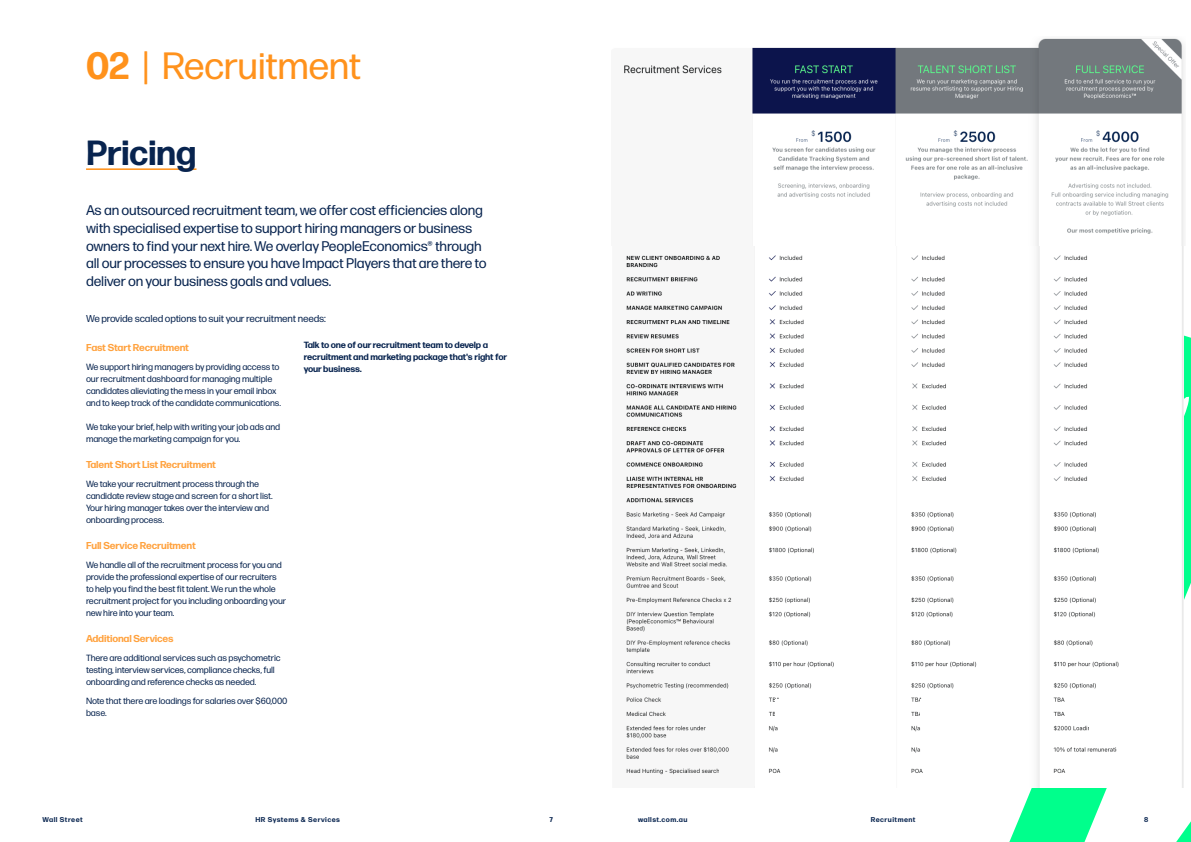
<style>
.page{position:relative;width:1191px;height:842px;background:#fff}
.page>*{position:absolute;margin:0;border:0;box-sizing:border-box;transform-origin:0 0}
._01_SmallHeadline{font:38px "Forma DJR Micro";letter-spacing:-.015em;color:#ff921c}
._01_SmallHeadline-2{font:700 34.9px "Forma DJR Micro";letter-spacing:-.015em;color:#08244f}
._02_IntroPara{font:14px/17.8px "Forma DJR Micro";letter-spacing:-.015em;color:#08244f}
._03_SubHead{font:700 10px "Forma DJR Micro";letter-spacing:-.015em;color:#ffa23e}
._02_IntroPara-2{font:10px "Forma DJR Micro";letter-spacing:-.015em;color:#08244f}
._04_BodyCopy{font:9px/12px "Forma DJR Micro";letter-spacing:-.015em;color:#08244f}
._04_BodyCopy-2{font:700 9px/12px "Forma DJR Micro";letter-spacing:-.015em;color:#08244f}
._01_SmallHeadline-3{font:700 7px "Forma DJR Micro";letter-spacing:.065em;color:#08244f}
.s1{font-weight:700}
</style>
<div class="page">
<svg style="left:1009px;top:331px;width:182px;height:511px"></svg>
<img style="left:626px;top:245px;width:557px;height:542px">
<img style="left:624px;top:38px;width:560px;height:207px">
<hr style="left:86px;top:168px;width:110px;height:2px;background:#ff921c">
<div style="left:733px;top:500px;width:22px;height:286px;background:#f7f7f7"></div>
<div style="left:717px;top:184px;width:22px;height:21px;background:#f7f7f7"></div>
<div style="left:1089px;top:715px;width:22px;height:22px;background:#fff"></div>
<div style="left:924px;top:760px;width:18px;height:18px;background:#fff"></div>
<div style="left:800px;top:761px;width:17px;height:18px;background:#fff"></div>
<div style="left:711px;top:700px;width:22px;height:22px;background:#f7f7f7"></div>
<div style="left:920px;top:700px;width:22px;height:22px;background:#fff"></div>
<div style="left:775px;top:700px;width:22px;height:22px;background:#fff"></div>
<div style="left:1117px;top:735px;width:22px;height:22px;background:#fff"></div>
<div style="left:1066px;top:758px;width:22px;height:22px;background:#fff"></div>
<div style="left:782px;top:758px;width:22px;height:22px;background:#fff"></div>
<div style="left:724px;top:759px;width:22px;height:16px;background:#f7f7f7"></div>
<div style="left:725px;top:252px;width:22px;height:16px;background:#f7f7f7"></div>
<div style="left:703px;top:459px;width:22px;height:16px;background:#f7f7f7"></div>
<div style="left:731px;top:678px;width:21px;height:16px;background:#f7f7f7"></div>
<div style="left:725px;top:503px;width:22px;height:16px;background:#f7f7f7"></div>
<div style="left:719px;top:761px;width:22px;height:16px;background:#f7f7f7"></div>
<p class="_01_SmallHeadline" style="left:86px;top:42px;width:277px"><span class="s1">02</span> | Recruitment</p>
<p class="_01_SmallHeadline-2" style="left:86px;top:130px;width:112px">Pricing</p>
<p class="_02_IntroPara" style="left:86px;top:201px;width:402px">As an outsourced recruitment team, we offer cost efficiencies along with specialised expertise to support hiring managers or business owners to find your next hire. We overlay PeopleEconomics® through all our processes to ensure you have Impact Players that are there to deliver on your business goals and values.</p>
<p class="_02_IntroPara-2" style="left:86px;top:312px;width:241px">We provide scaled options to suit your recruitment needs:</p>
<p class="_03_SubHead" style="left:86px;top:341px;width:104px">Fast Start Recruitment</p>
<p class="_04_BodyCopy" style="left:86px;top:360px;width:196px">We support hiring managers by providing access to our recruitment dashboard for managing multiple candidates alieviating the mess in your email inbox and to keep track of the candidate communications.</p>
<p class="_04_BodyCopy" style="left:86px;top:420px;width:196px">We take your brief, help with writing your job ads and manage the marketing campaign for you.</p>
<p class="_03_SubHead" style="left:86px;top:458px;width:131px">Talent Short List Recruitment</p>
<p class="_04_BodyCopy" style="left:86px;top:478px;width:188px">We take your recruitment process through the candidate review stage and screen for a short list.<br>Your hiring manager takes over the interview and onboarding process.</p>
<p class="_03_SubHead" style="left:86px;top:539px;width:111px">Full Service Recruitment</p>
<p class="_04_BodyCopy" style="left:86px;top:559px;width:202px">We handle all of the recruitment process for you and provide the professional expertise of our recruiters to help you find the best fit talent. We run the whole recruitment project for you including onboarding your new hire into your team.</p>
<p class="_03_SubHead" style="left:86px;top:632px;width:89px">Additional Services</p>
<p class="_04_BodyCopy" style="left:86px;top:652px;width:196px">There are additional services such as psychometric testing, interview services, compliance checks, full onboarding and reference checks as needed.</p>
<p class="_04_BodyCopy" style="left:86px;top:695px;width:203px">Note that there are loadings for salaries over $60,000 base.</p>
<p class="_04_BodyCopy-2" style="left:304px;top:338px;width:205px">Talk to one of our recruitment team to develp a recruitment and marketing package that's right for your business.</p>
<p class="_01_SmallHeadline-3" style="left:43px;top:814px;width:42px">Wall Street</p>
<p class="_01_SmallHeadline-3" style="left:255px;top:814px;width:86px">HR Systems &amp; Services</p>
<p class="_01_SmallHeadline-3" style="left:549px;top:814px;width:5px">7</p>
<p class="_01_SmallHeadline-3" style="left:638px;top:814px;width:51px">wallst.com.au</p>
<p class="_01_SmallHeadline-3" style="left:871px;top:814px;width:46px">Recruitment</p>
<p class="_01_SmallHeadline-3" style="left:1144px;top:814px;width:6px">8</p>
</div>
